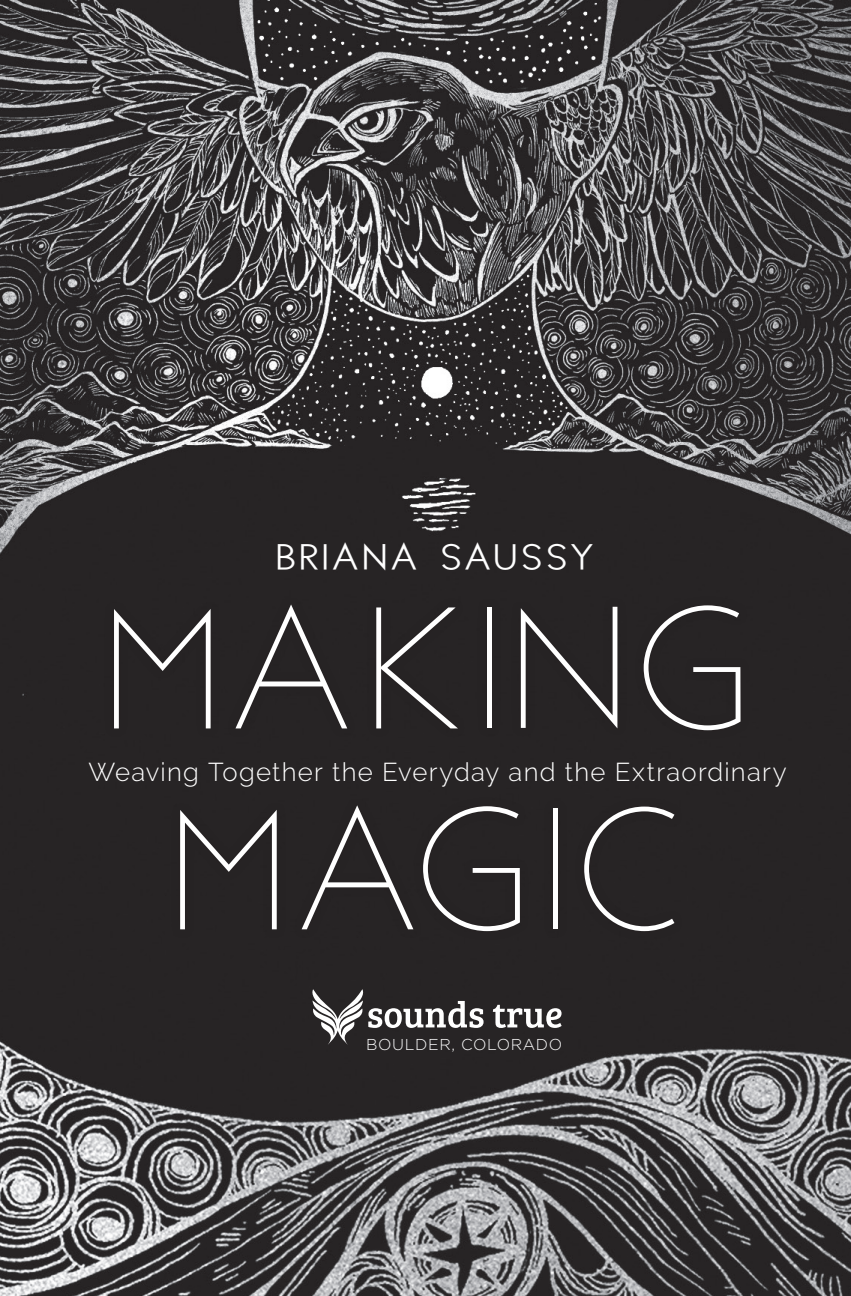
<style>
.page{position:relative;width:851px;height:1296px;background:#fff}
.page>*{position:absolute;margin:0;border:0;box-sizing:border-box;transform-origin:0 0}
.t1{font:138.15px/200.9px "Denver";letter-spacing:.04em;color:#fff;text-align:center}
.t2{font:900 27.68px "Denver";letter-spacing:.15em;color:#fff}
.t3{font:300 25.88px "Raleway";letter-spacing:.05em;color:#fff}
.t4{font:300 15.75px "Gotham";letter-spacing:.04em;color:#fff}
</style>
<div class="page">
<img style="left:0;top:0;width:850px;height:1296px">
<div style="left:104px;top:596px;width:646px;height:345px;background:#231f20"></div>
<svg style="left:493px;top:1005px;width:68px;height:23px"></svg>
<svg style="left:312px;top:989px;width:171px;height:56px"></svg>
<p class="t2" style="left:279px;top:537px;width:318px">BRIANA SAUSSY</p>
<h1 class="t1" style="left:114px;top:575px;width:648px">MAKING<br>MAGIC</h1>
<p class="t3" style="left:88px;top:756px;width:699px">Weaving Together the Everyday and the Extraordinary</p>
<p class="t4" style="left:366px;top:1036px;width:197px">BOULDER, COLORADO</p>
</div>
